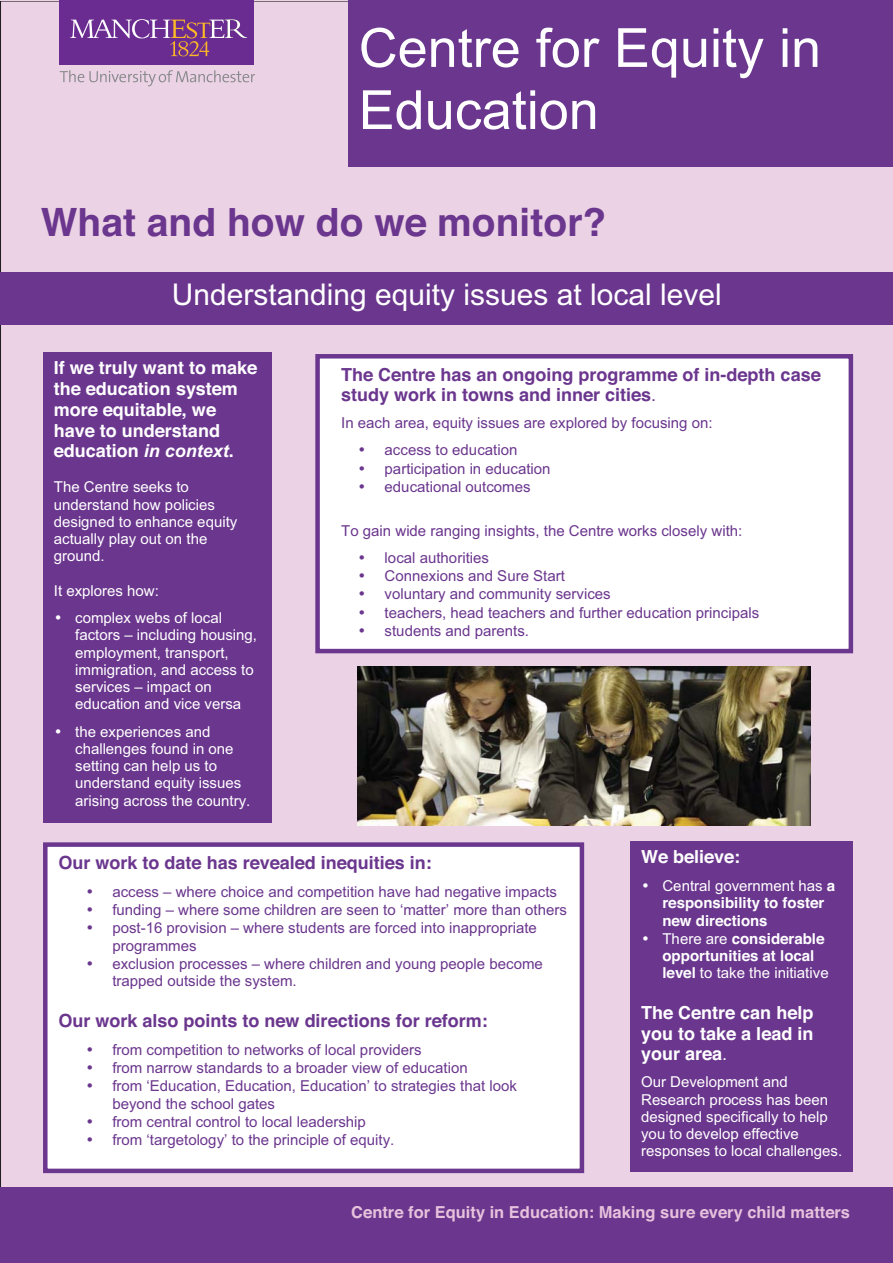
<style>
.page{position:relative;width:893px;height:1263px;background:#fff}
.page>*{position:absolute;margin:0;border:0;box-sizing:border-box;transform-origin:0 0}
.t1{font:54px/62.1px "Arial";color:#fff}
.t2{font:700 39px "Helvetica";color:#6b368e}
.t3{font:30px "Arial";color:#fff}
.t4{font:700 18px/20.5px "Helvetica";color:#6b368e}
.t5{font:700 18px/20.7px "Helvetica";color:#fff}
.t6{font:700 16.5px "Helvetica";color:#e6c2dc}
.t7{font:15px/17.2px "Arial";color:#6b368e}
.t8{font:15px/17.2px "Arial";color:#fff}
.t9{font:700 15px/17.2px "Helvetica";color:#fff}
.s1{font-family:"Arial";font-style:italic}
.s2{font-family:"Arial";font-weight:400}
.s3{font-family:"Helvetica";font-weight:700}
</style>
<div class="page">
<div style="left:0;top:2px;width:893px;height:1185px;background:#ebd3e5"></div>
<div style="left:348px;top:1px;width:545px;height:166px;background:#6b368e"></div>
<div style="left:0;top:272px;width:893px;height:53px;background:#6b368e"></div>
<div style="left:43px;top:352px;width:228px;height:471px;background:#6b368e"></div>
<div style="left:318px;top:356px;width:533px;height:295px;background:#fff"></div>
<div style="left:315px;top:354px;width:538px;height:299px;border:4px solid #6b368e"></div>
<div style="left:45px;top:845px;width:537px;height:326px;background:#fff"></div>
<div style="left:43px;top:842px;width:541px;height:331px;border:4px solid #6b368e"></div>
<div style="left:630px;top:841px;width:223px;height:330px;background:#6b368e"></div>
<div style="left:0;top:1187px;width:893px;height:76px;background:#6b368e"></div>
<img style="left:358px;top:667px;width:453px;height:159px">
<svg style="left:60px;top:70px;width:195px;height:16px;background:#d8c5d4"></svg>
<div style="left:60px;top:1px;width:194px;height:64px;background:#6b2c91"></div>
<svg style="left:70px;top:19px;width:177px;height:37px"></svg>
<h1 class="t1" style="left:359px;top:22px;width:464px">Centre for Equity in<br>Education</h1>
<h2 class="t2" style="left:41px;top:208px;width:567px">What and how do we monitor?</h2>
<h3 class="t3" style="left:172px;top:284px;width:552px">Understanding equity issues at local level</h3>
<p class="t5" style="left:54px;top:359px;width:205px">If we truly want to make the education system more equitable, we have to understand education <span class="s1">in context</span>.</p>
<p class="t8" style="left:54px;top:480px;width:185px">The Centre seeks to understand how policies designed to enhance equity actually play out on the ground.</p>
<p class="t8" style="left:54px;top:583px;width:107px">It explores how:</p>
<p class="t8" style="left:75px;top:611px;width:183px;text-indent:-21px">• complex webs of local factors – including housing, employment, transport, immigration, and access to services – impact on education and vice versa</p>
<p class="t8" style="left:75px;top:724px;width:177px;text-indent:-21px">• the experiences and challenges found in one setting can help us to understand equity issues arising across the country.</p>
<p class="t4" style="left:341px;top:366px;width:481px">The Centre has an ongoing programme of in-depth case study work in towns and inner cities<span class="s2">.</span></p>
<p class="t7" style="left:341px;top:416px;width:373px">In each area, equity issues are explored by focusing on:</p>
<p class="t7" style="left:358px;top:443px;width:161px">• access to education</p>
<p class="t7" style="left:358px;top:461px;width:195px">• participation in education</p>
<p class="t7" style="left:357px;top:480px;width:175px">• educational outcomes</p>
<p class="t7" style="left:341px;top:523px;width:403px">To gain wide ranging insights, the Centre works closely with:</p>
<p class="t7" style="left:358px;top:550px;width:133px">• local authorities</p>
<p class="t7" style="left:358px;top:569px;width:209px">• Connexions and Sure Start</p>
<p class="t7" style="left:358px;top:587px;width:255px">• voluntary and community services</p>
<p class="t7" style="left:358px;top:605px;width:403px">• teachers, head teachers and further education principals</p>
<p class="t7" style="left:358px;top:623px;width:173px">• students and parents.</p>
<p class="t4" style="left:58px;top:854px;width:375px">Our work to date has revealed inequities in:</p>
<p class="t7" style="left:85px;top:884px;width:473px">• access – where choice and competition have had negative impacts</p>
<p class="t7" style="left:85px;top:903px;width:483px">• funding – where some children are seen to ‘matter’ more than others</p>
<p class="t7" style="left:112px;top:921px;width:426px;text-indent:-27px">• post-16 provision – where students are forced into inappropriate programmes</p>
<p class="t7" style="left:112px;top:956px;width:432px;text-indent:-27px">• exclusion processes – where children and young people become trapped outside the system.</p>
<p class="t4" style="left:58px;top:1012px;width:431px">Our work also points to new directions for reform:</p>
<p class="t7" style="left:85px;top:1042px;width:338px">• from competition to networks of local providers</p>
<p class="t7" style="left:85px;top:1060px;width:384px">• from narrow standards to a broader view of education</p>
<p class="t7" style="left:112px;top:1079px;width:406px;text-indent:-27px">• from ‘Education, Education, Education’ to strategies that look beyond the school gates</p>
<p class="t7" style="left:85px;top:1114px;width:282px">• from central control to local leadership</p>
<p class="t7" style="left:85px;top:1132px;width:310px">• from ‘targetology’ to the principle of equity.</p>
<p class="t5" style="left:641px;top:848px;width:101px">We believe:</p>
<p class="t8" style="left:641px;top:878px;width:195px">• Central government has <span class="s3">a</span></p>
<p class="t9" style="left:662px;top:896px;width:163px">responsibility to foster new directions</p>
<p class="t9" style="left:662px;top:931px;width:163px;text-indent:-21px">• <span class="s2">There are</span> considerable opportunities at local</p>
<p class="t8" style="left:662px;top:966px;width:168px"><span class="s3">level</span> to take the initiative</p>
<p class="t5" style="left:641px;top:1004px;width:174px;text-align:justify">The Centre can help you to take a lead in your area<span class="s2">.</span></p>
<p class="t8" style="left:641px;top:1075px;width:203px">Our Development and<br>Research process has been designed specifically to help you to develop effective responses to local challenges.</p>
<p class="t6" style="left:351px;top:1206px;width:500px">Centre for Equity in Education: Making sure every child matters</p>
</div>
